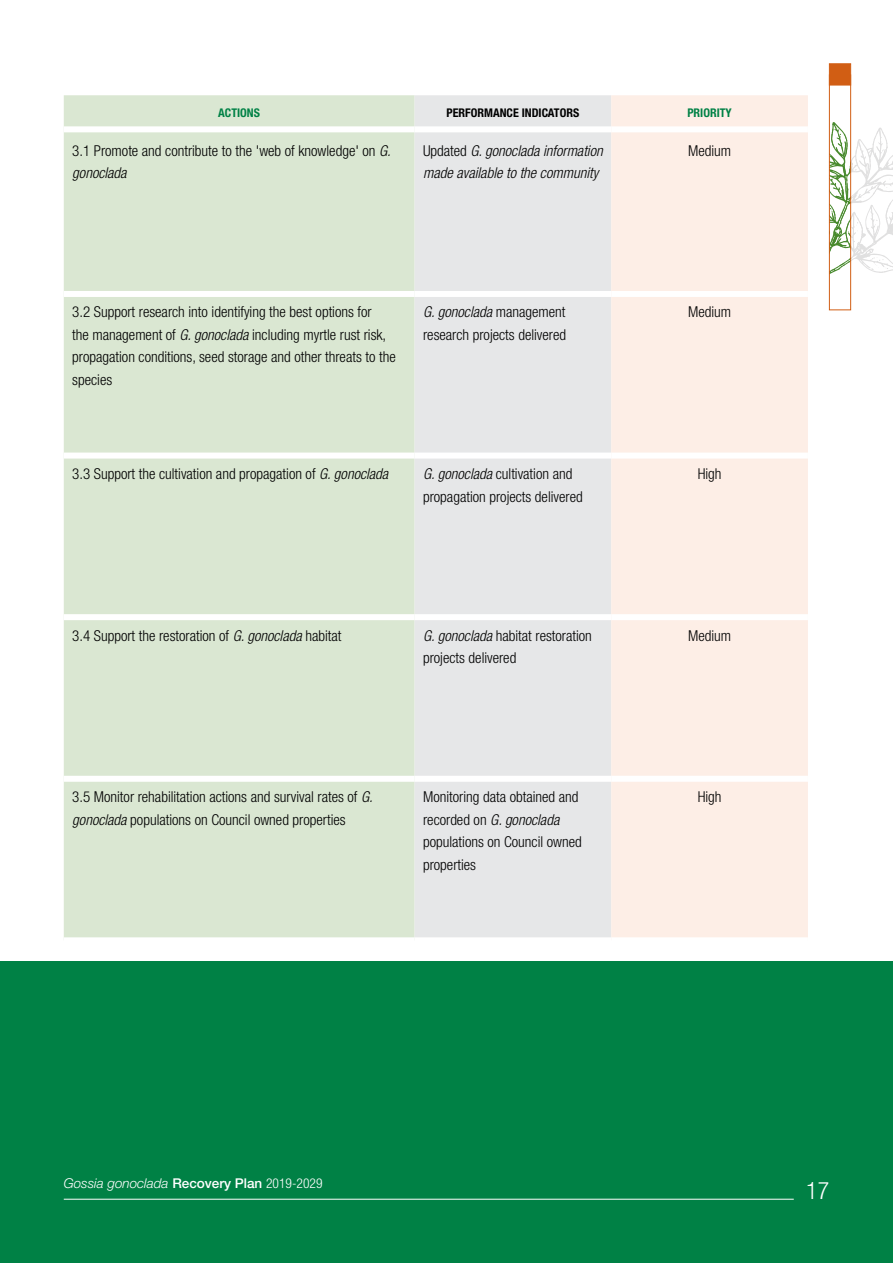
<style>
.page{position:relative;width:893px;height:1263px;background:#fff}
.page>*{position:absolute;margin:0;border:0;box-sizing:border-box;transform-origin:0 0}
.t1{font:300 condensed 24px "Helvetica Neue LT Std";color:#fff}
.TABLE_TEXT{font:300 condensed 15px/22.5px "Helvetica Neue LT Std";color:#000}
.TABLE_TEXT-2{font:italic 300 condensed 15px/22.5px "Helvetica Neue LT Std";color:#000}
.t2{font:italic 300 13.5px "Helvetica Neue LT Std";color:#fff}
.TABLE_HEADERS{font:700 condensed 12px "Helvetica Neue LT Std";color:#000}
.TABLE_HEADERS-2{font:700 condensed 12px "Helvetica Neue LT Std";color:#008145}
.s1{font-style:italic}
.s2{font-style:normal}
.s3{font-weight:500;font-style:normal}
.s4{font-style:normal;font-stretch:condensed}
</style>
<div class="page">
<div style="left:64px;top:95px;width:351px;height:842px;background:#dae7d2"></div>
<div style="left:415px;top:95px;width:196px;height:842px;background:#e6e7e8"></div>
<div style="left:611px;top:95px;width:197px;height:842px;background:#fdeee6"></div>
<div style="left:64px;top:126px;width:351px;height:6px;background:#fff"></div>
<div style="left:415px;top:126px;width:196px;height:6px;background:#fff"></div>
<div style="left:611px;top:126px;width:197px;height:6px;background:#fff"></div>
<div style="left:64px;top:291px;width:351px;height:6px;background:#fff"></div>
<div style="left:415px;top:291px;width:196px;height:6px;background:#fff"></div>
<div style="left:611px;top:291px;width:197px;height:6px;background:#fff"></div>
<div style="left:64px;top:453px;width:351px;height:6px;background:#fff"></div>
<div style="left:415px;top:453px;width:196px;height:6px;background:#fff"></div>
<div style="left:611px;top:453px;width:197px;height:6px;background:#fff"></div>
<div style="left:64px;top:614px;width:351px;height:6px;background:#fff"></div>
<div style="left:415px;top:614px;width:196px;height:6px;background:#fff"></div>
<div style="left:611px;top:614px;width:197px;height:6px;background:#fff"></div>
<div style="left:64px;top:776px;width:351px;height:6px;background:#fff"></div>
<div style="left:415px;top:776px;width:196px;height:6px;background:#fff"></div>
<div style="left:611px;top:776px;width:197px;height:6px;background:#fff"></div>
<div style="left:0;top:961px;width:893px;height:302px;background:#008145"></div>
<hr style="left:64px;top:1199px;width:730px;height:1px;background:#fff">
<svg style="left:831px;top:122px;width:62px;height:173px"></svg>
<div style="left:829px;top:75px;width:22px;height:235px;border:1px solid #d15e14"></div>
<div style="left:829px;top:64px;width:22px;height:21px;background:#d15e14"></div>
<h3 class="TABLE_HEADERS-2" style="left:218px;top:105px;width:43px">ACTIONS</h3>
<h3 class="TABLE_HEADERS" style="left:447px;top:105px;width:134px">PERFORMANCE INDICATORS</h3>
<h3 class="TABLE_HEADERS-2" style="left:687px;top:105px;width:46px">PRIORITY</h3>
<p class="TABLE_TEXT" style="left:72px;top:139px;width:320px">3.1 Promote and contribute to the 'web of knowledge' on <span class="s1">G. gonoclada</span></p>
<p class="TABLE_TEXT-2" style="left:423px;top:140px;width:181px"><span class="s2">Updated</span> G. gonoclada information made available to the community</p>
<p class="TABLE_TEXT" style="left:688px;top:139px;width:45px">Medium</p>
<p class="TABLE_TEXT" style="left:72px;top:301px;width:325px">3.2 Support research into identifying the best options for<br>the management of <span class="s1">G. gonoclada</span> including myrtle rust risk, propagation conditions, seed storage and other threats to the species</p>
<p class="TABLE_TEXT" style="left:423px;top:301px;width:144px"><span class="s1">G. gonoclada</span> management research projects delivered</p>
<p class="TABLE_TEXT" style="left:688px;top:301px;width:45px">Medium</p>
<p class="TABLE_TEXT" style="left:72px;top:462px;width:318px">3.3 Support the cultivation and propagation of <span class="s1">G. gonoclada</span></p>
<p class="TABLE_TEXT" style="left:423px;top:462px;width:161px"><span class="s1">G. gonoclada</span> cultivation and propagation projects delivered</p>
<p class="TABLE_TEXT" style="left:698px;top:462px;width:25px">High</p>
<p class="TABLE_TEXT" style="left:72px;top:624px;width:271px">3.4 Support the restoration of <span class="s1">G. gonoclada</span> habitat</p>
<p class="TABLE_TEXT" style="left:423px;top:624px;width:170px"><span class="s1">G. gonoclada</span> habitat restoration projects delivered</p>
<p class="TABLE_TEXT" style="left:688px;top:624px;width:45px">Medium</p>
<p class="TABLE_TEXT" style="left:72px;top:785px;width:302px">3.5 Monitor rehabilitation actions and survival rates of <span class="s1">G. gonoclada</span> populations on Council owned properties</p>
<p class="TABLE_TEXT" style="left:423px;top:785px;width:160px">Monitoring data obtained and recorded on <span class="s1">G. gonoclada </span>populations on Council owned properties</p>
<p class="TABLE_TEXT" style="left:698px;top:785px;width:25px">High</p>
<p class="t2" style="left:64px;top:1175px;width:260px">Gossia gonoclada <span class="s3">Recovery Plan</span> <span class="s4">2019-2029</span></p>
<h1 class="t1" style="left:806px;top:1176px;width:25px">17</h1>
</div>
